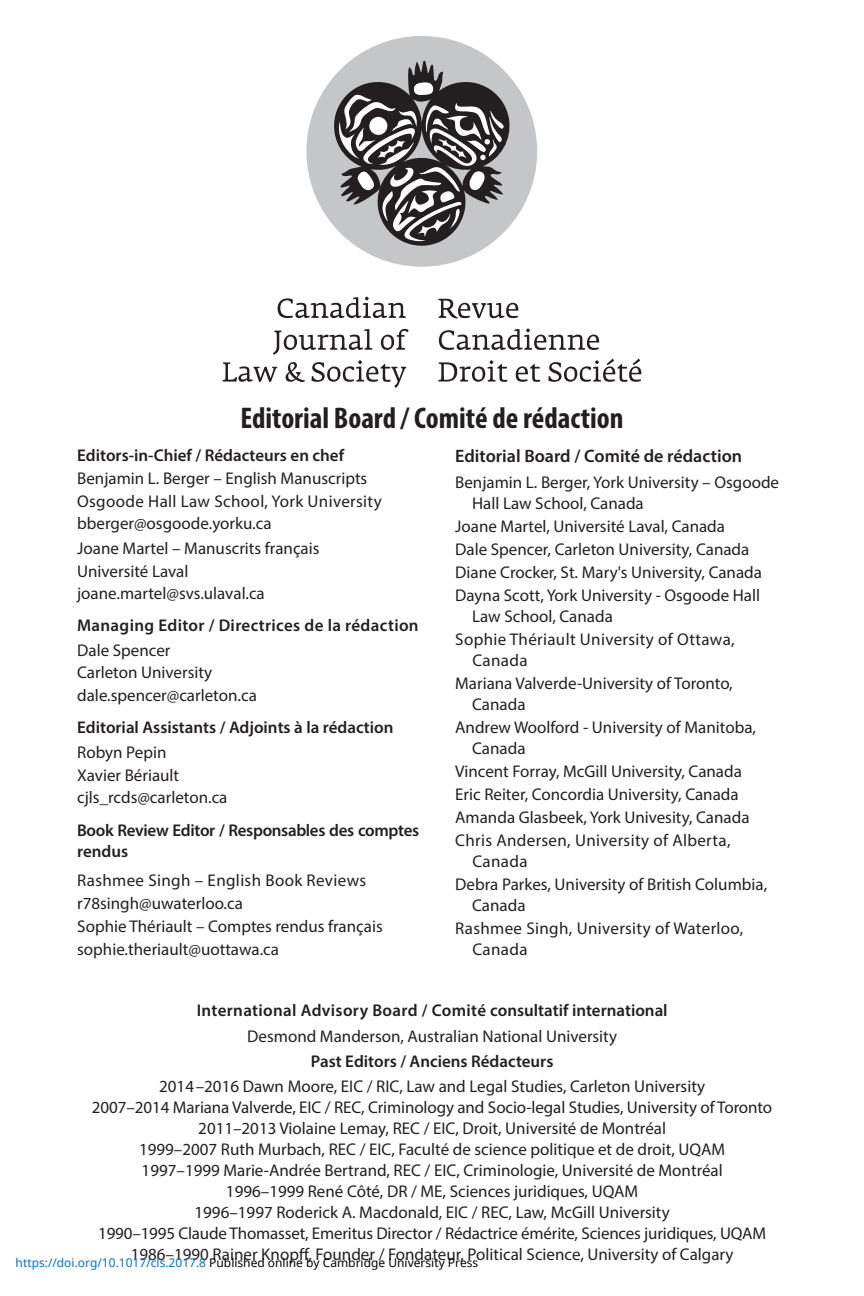
<style>
.page{position:relative;width:864px;height:1296px;background:#fff}
.page>*{position:absolute;margin:0;border:0;box-sizing:border-box;transform-origin:0 0}
.t1{font:700 condensed 30px "Myriad Pro";color:#231f20}
.t2{font:600 18px "Myriad Pro";color:#231f20}
.t3{font:17px/23px "Myriad Pro";color:#231f20}
.t4{font:600 17px/25.4px "Myriad Pro";color:#231f20}
.t5{font:17px/23px "Myriad Pro";letter-spacing:.02em;color:#231f20}
.t6{font:600 17px/25.4px "Myriad Pro";letter-spacing:.02em;color:#231f20}
.t7{font:600 17px/21px "Myriad Pro";letter-spacing:-.02em;color:#231f20}
.t8{font:12px "Noto Sans";color:#000}
.s1{font-weight:600}
.s2{font-weight:400}
.s3{color:#0172cf}
</style>
<div class="page">
<div style="left:306px;top:36px;width:231px;height:231px;background:#c5c6c8;border-radius:50%"></div>
<svg style="left:331px;top:61px;width:181px;height:188px"></svg>
<svg style="left:278px;top:297px;width:128px;height:21px"></svg>
<svg style="left:223px;top:329px;width:185px;height:59px"></svg>
<svg style="left:438px;top:299px;width:80px;height:20px"></svg>
<svg style="left:439px;top:328px;width:160px;height:22px"></svg>
<svg style="left:438px;top:360px;width:69px;height:22px"></svg>
<svg style="left:516px;top:364px;width:24px;height:18px"></svg>
<svg style="left:548px;top:359px;width:93px;height:23px"></svg>
<p class="t1" style="left:241px;top:407px;width:384px">Editorial Board / Comité de rédaction</p>
<p class="t3" style="left:77px;top:445px;width:306px"><span class="s1">Editors-in-Chief / Rédacteurs en chef </span>Benjamin L. Berger – English Manuscripts Osgoode Hall Law School, York University bberger@osgoode.yorku.ca</p>
<p class="t3" style="left:77px;top:539px;width:244px;line-height:22.4px">Joane Martel – Manuscrits français<br>Université Laval joane.martel@svs.ulaval.ca</p>
<p class="t6" style="left:77px;top:614px;width:343px">Managing Editor / Directrices de la rédaction<br><span class="s2">Dale Spencer</span></p>
<p class="t3" style="left:77px;top:663px;width:181px;line-height:22.4px">Carleton University dale.spencer@carleton.ca</p>
<p class="t4" style="left:77px;top:716px;width:318px">Editorial Assistants / Adjoints à la rédaction<br><span class="s2">Robyn Pepin</span></p>
<p class="t3" style="left:77px;top:765px;width:152px;line-height:22.4px">Xavier Bériault cjls_rcds@carleton.ca</p>
<p class="t7" style="left:77px;top:821px;width:343px">Book Review Editor / Responsables des comptes rendus</p>
<p class="t3" style="left:77px;top:870px;width:307px">Rashmee Singh – English Book Reviews r78singh@uwaterloo.ca<br>Sophie Thériault – Comptes rendus français sophie.theriault@uottawa.ca</p>
<p class="t2" style="left:455px;top:449px;width:288px">Editorial Board / Comité de rédaction</p>
<p class="t3" style="left:472px;top:473px;width:308px;line-height:21px;text-indent:-17px">Benjamin L. Berger, York University – Osgoode<br>Hall Law School, Canada</p>
<p class="t3" style="left:455px;top:516px;width:308px">Joane Martel, Université Laval, Canada<br>Dale Spencer, Carleton University, Canada Diane Crocker, St. Mary's University, Canada Dayna Scott, York University - Osgoode Hall</p>
<p class="t5" style="left:455px;top:606px;width:281px;text-indent:17px">Law School, Canada<br>Sophie Thériault University of Ottawa,</p>
<p class="t3" style="left:455px;top:650px;width:279px;text-indent:17px">Canada<br>Mariana Valverde-University of Toronto,</p>
<p class="t3" style="left:455px;top:694px;width:302px;text-indent:17px">Canada<br>Andrew Woolford - University of Manitoba,</p>
<p class="t3" style="left:455px;top:738px;width:296px;text-indent:17px">Canada<br>Vincent Forray, McGill University, Canada Eric Reiter, Concordia University, Canada Amanda Glasbeek, York Univesity, Canada Chris Andersen, University of Alberta,</p>
<p class="t3" style="left:455px;top:851px;width:314px;text-indent:17px">Canada<br>Debra Parkes, University of British Columbia,</p>
<p class="t5" style="left:455px;top:895px;width:290px;text-indent:17px">Canada<br>Rashmee Singh, University of Waterloo,</p>
<p class="t3" style="left:473px;top:939px;width:57px">Canada</p>
<p class="t4" style="left:197px;top:998px;width:472px;line-height:26.6px;text-align:center">International Advisory Board / Comité consultatif international<br><span class="s2">Desmond Manderson, Australian National University</span></p>
<p class="t3" style="left:159px;top:1051px;width:547px;line-height:24.6px;text-align:center"><span class="s1">Past Editors / Anciens Rédacteurs<br></span>2014–2016 Dawn Moore, EIC / RIC, Law and Legal Studies, Carleton University</p>
<p class="t3" style="left:92px;top:1098px;width:682px;line-height:21px;text-align:center">2007–2014 Mariana Valverde, EIC / REC, Criminology and Socio-legal Studies, University of Toronto 2011–2013 Violaine Lemay, REC / EIC, Droit, Université de Montréal<br>1999–2007 Ruth Murbach, REC / EIC, Faculté de science politique et de droit, UQAM<br>1997–1999 Marie-Andrée Bertrand, REC / EIC, Criminologie, Université de Montréal<br>1996–1999 René Côté, DR / ME, Sciences juridiques, UQAM<br>1996–1997 Roderick A. Macdonald, EIC / REC, Law, McGill University<br>1990–1995 Claude Thomasset, Emeritus Director / Rédactrice émérite, Sciences juridiques, UQAM 1986–1990 Rainer Knopff, Founder / Fondateur, Political Science, University of Calgary</p>
<p class="t8" style="left:16px;top:1255px;width:464px"><span class="s3">https://doi.org/10.1017/cls.2017.8</span> Published online by Cambridge University Press</p>
</div>
